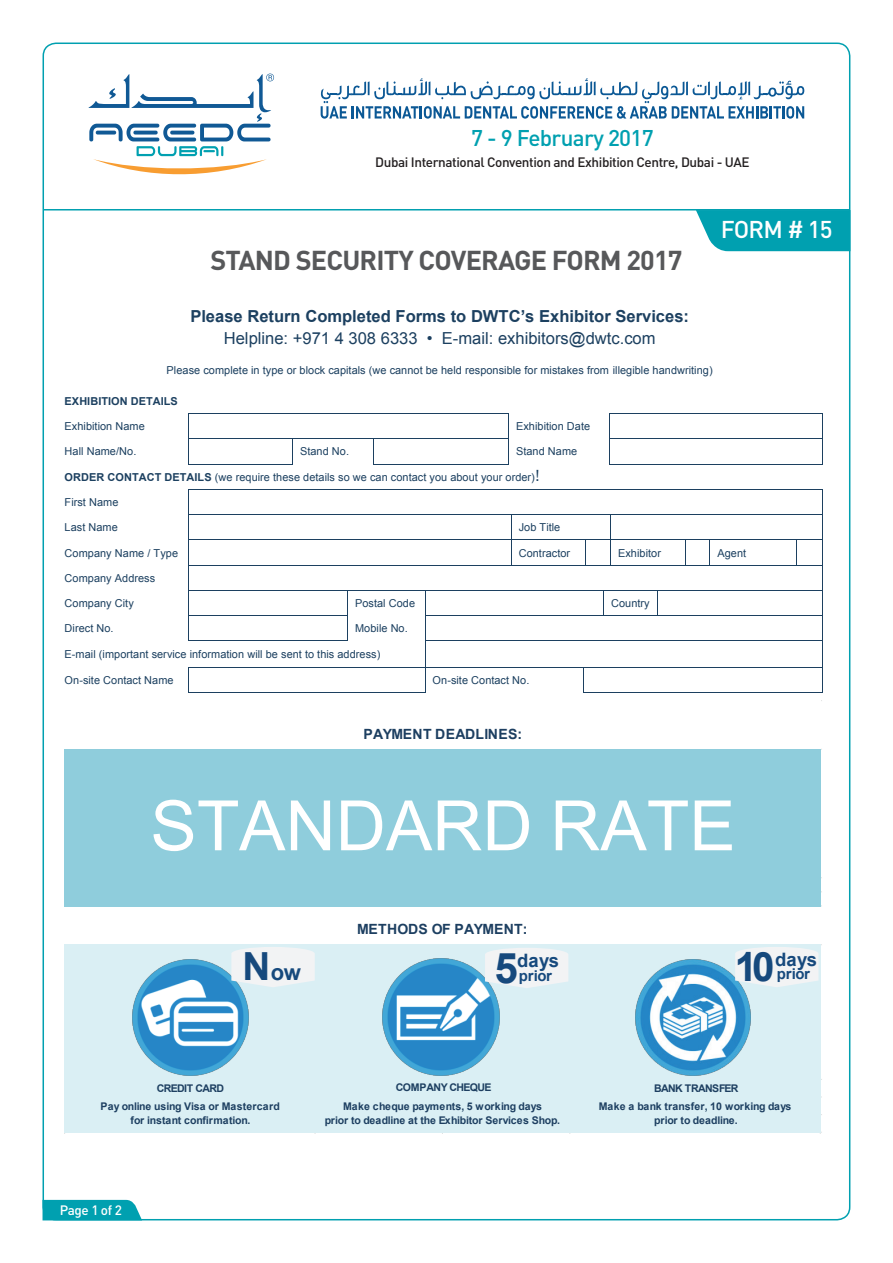
<style>
.page{position:relative;width:893px;height:1263px;background:#fff}
.page>*{position:absolute;margin:0;border:0;box-sizing:border-box;transform-origin:0 0}
.t1{font:69.45px "Arial";color:#fff}
.t2{font:700 42.3px "Arial";color:#16497d}
.t3{font:700 40.5px "Arial";color:#16497d}
.t4{font:700 27px "DIN";letter-spacing:-.03em;color:#57585a}
.t5{font:500 24px "DIN";letter-spacing:-.03em;color:#fff}
.t6{font:500 22.5px "DIN";letter-spacing:-.03em;color:#00a0b0}
.t7{font:700 22.05px "Arial";color:#16497d}
.t8{font:700 18.45px "Arial";letter-spacing:.005em;color:#16497d}
.t9{font:700 16.5px "Arial";color:#1c4060}
.t10{font:16.5px "Arial";color:#1c4060}
.t11{font:700 15px "Arial";letter-spacing:-.02em;color:#16497d}
.t12{font:700 14.1px "Arial";letter-spacing:.02em;color:#1d3f61}
.t13{font:500 13.5px "DIN";letter-spacing:-.03em;color:#231f20}
.t14{font:500 13.5px "DIN";letter-spacing:-.03em;color:#fff}
.t15{font:10.95px "Arial";letter-spacing:.005em;color:#1c4060}
.t16{font:700 10.95px "Arial";letter-spacing:.005em;color:#1c4060}
.t17{font:700 10.5px/14.1px "Arial";color:#1d3f61;text-align:center}
.t18{font:700 10.5px/14.1px "Arial";letter-spacing:-.03em;color:#1d3f61;text-align:center}
.t19{font:700 10.5px "Arial";letter-spacing:-.055em;color:#1d3f61}
.s1{font-weight:700}
.s2{font-family:"Cambria";font-size:16.5px}
.s3{font-size:38.7px}
.s4{font-size:40.5px}
</style>
<div class="page">
<div style="left:43px;top:1200px;width:99px;height:20px;background:#00a0b0"></div>
<svg style="left:89px;top:74px;width:185px;height:101px"></svg>
<svg style="left:321px;top:78px;width:483px;height:41px"></svg>
<hr style="left:44px;top:209px;width:805px;height:1px;background:#00a0b0">
<div style="left:696px;top:210px;width:154px;height:41px;background:#00a0b0"></div>
<hr style="left:189px;top:413px;width:319px;height:1px;background:#1c4060">
<hr style="left:610px;top:413px;width:212px;height:1px;background:#1c4060">
<hr style="left:189px;top:439px;width:103px;height:1px;background:#1c4060">
<hr style="left:293px;top:439px;width:81px;height:1px;background:#1c4060">
<hr style="left:374px;top:439px;width:134px;height:1px;background:#1c4060">
<hr style="left:610px;top:439px;width:212px;height:1px;background:#1c4060">
<svg style="left:188px;top:413px;width:1px;height:52px"></svg>
<hr style="left:189px;top:464px;width:103px;height:1px;background:#1c4060">
<svg style="left:292px;top:439px;width:1px;height:26px"></svg>
<hr style="left:374px;top:464px;width:134px;height:1px;background:#1c4060">
<svg style="left:508px;top:413px;width:1px;height:52px"></svg>
<svg style="left:609px;top:413px;width:1px;height:52px"></svg>
<hr style="left:610px;top:464px;width:212px;height:1px;background:#1c4060">
<svg style="left:822px;top:413px;width:1px;height:52px"></svg>
<hr style="left:189px;top:489px;width:633px;height:1px;background:#1c4060">
<hr style="left:189px;top:514px;width:322px;height:1px;background:#1c4060">
<hr style="left:511px;top:514px;width:99px;height:1px;background:#1c4060">
<hr style="left:611px;top:514px;width:211px;height:1px;background:#1c4060">
<hr style="left:189px;top:540px;width:322px;height:1px;background:#1c4060">
<hr style="left:511px;top:540px;width:74px;height:1px;background:#1c4060">
<hr style="left:611px;top:540px;width:74px;height:1px;background:#1c4060">
<hr style="left:710px;top:540px;width:87px;height:1px;background:#1c4060">
<hr style="left:189px;top:565px;width:322px;height:1px;background:#1c4060">
<svg style="left:511px;top:515px;width:1px;height:50px"></svg>
<hr style="left:511px;top:565px;width:74px;height:1px;background:#1c4060">
<svg style="left:585px;top:514px;width:26px;height:52px"></svg>
<hr style="left:611px;top:565px;width:74px;height:1px;background:#1c4060">
<svg style="left:685px;top:540px;width:25px;height:26px"></svg>
<hr style="left:710px;top:565px;width:87px;height:1px;background:#1c4060">
<hr style="left:189px;top:590px;width:158px;height:1px;background:#1c4060">
<hr style="left:348px;top:590px;width:77px;height:1px;background:#1c4060">
<hr style="left:426px;top:590px;width:177px;height:1px;background:#1c4060">
<hr style="left:604px;top:590px;width:53px;height:1px;background:#1c4060">
<hr style="left:658px;top:590px;width:164px;height:1px;background:#1c4060">
<hr style="left:189px;top:615px;width:158px;height:1px;background:#1c4060">
<hr style="left:426px;top:615px;width:177px;height:1px;background:#1c4060">
<svg style="left:603px;top:590px;width:1px;height:26px"></svg>
<hr style="left:604px;top:615px;width:53px;height:1px;background:#1c4060">
<svg style="left:657px;top:590px;width:1px;height:26px"></svg>
<hr style="left:658px;top:615px;width:164px;height:1px;background:#1c4060">
<svg style="left:188px;top:489px;width:1px;height:152px"></svg>
<hr style="left:189px;top:641px;width:158px;height:1px;background:#1c4060">
<svg style="left:347px;top:590px;width:1px;height:51px"></svg>
<hr style="left:426px;top:641px;width:396px;height:1px;background:#1c4060">
<hr style="left:189px;top:667px;width:236px;height:1px;background:#1c4060">
<hr style="left:426px;top:667px;width:157px;height:1px;background:#1c4060">
<hr style="left:583px;top:667px;width:239px;height:1px;background:#1c4060">
<div style="left:65px;top:749px;width:756px;height:158px;background:#8fcddc"></div>
<div style="left:65px;top:945px;width:756px;height:188px;background:#daeff4"></div>
<img style="left:132px;top:959px;width:117px;height:116px">
<img style="left:382px;top:958px;width:117px;height:117px">
<img style="left:635px;top:959px;width:116px;height:116px">
<svg style="left:735px;top:944px;width:87px;height:43px"></svg>
<svg style="left:231px;top:947px;width:84px;height:40px;background:#edf1f3"></svg>
<svg style="left:485px;top:948px;width:83px;height:40px;background:#edf1f3"></svg>
<svg style="left:188px;top:667px;width:1px;height:26px"></svg>
<hr style="left:189px;top:692px;width:236px;height:1px;background:#1c4060">
<svg style="left:425px;top:590px;width:1px;height:103px"></svg>
<svg style="left:583px;top:668px;width:1px;height:24px"></svg>
<hr style="left:583px;top:692px;width:239px;height:1px;background:#1c4060">
<svg style="left:797px;top:489px;width:26px;height:204px"></svg>
<h3 class="t6" style="left:471px;top:124px;width:184px">7 - 9 February 2017</h3>
<p class="t13" style="left:375px;top:154px;width:376px">Dubai International Convention and Exhibition Centre, Dubai - UAE</p>
<h3 class="t4" style="left:210px;top:243px;width:474px">STAND SECURITY COVERAGE FORM 2017</h3>
<h3 class="t5" style="left:721px;top:214px;width:113px">FORM # 15</h3>
<h3 class="t9" style="left:190px;top:305px;width:500px">Please Return Completed Forms to DWTC’s Exhibitor Services:</h3>
<h3 class="t10" style="left:224px;top:328px;width:433px">Helpline: +971 4 308 6333 • E-mail: exhibitors@dwtc.com</h3>
<p class="t15" style="left:167px;top:363px;width:547px">Please complete in type or block capitals (we cannot be held responsible for mistakes from illegible handwriting)</p>
<p class="t16" style="left:65px;top:394px;width:115px">EXHIBITION DETAILS</p>
<p class="t15" style="left:65px;top:419px;width:82px">Exhibition Name</p>
<p class="t15" style="left:516px;top:419px;width:76px">Exhibition Date</p>
<p class="t15" style="left:65px;top:444px;width:73px">Hall Name/No.</p>
<p class="t15" style="left:300px;top:444px;width:51px">Stand No.</p>
<p class="t15" style="left:516px;top:444px;width:63px">Stand Name</p>
<p class="t15" style="left:65px;top:470px;width:477px"><span class="s1">ORDER CONTACT DETAILS</span> (we require these details so we can contact you about your order)<span class="s2">!</span></p>
<p class="t15" style="left:65px;top:495px;width:55px">First Name</p>
<p class="t15" style="left:65px;top:520px;width:55px">Last Name</p>
<p class="t15" style="left:519px;top:520px;width:43px">Job Title</p>
<p class="t15" style="left:65px;top:545px;width:115px">Company Name / Type</p>
<p class="t15" style="left:519px;top:545px;width:53px">Contractor</p>
<p class="t15" style="left:618px;top:545px;width:44px">Exhibitor</p>
<p class="t15" style="left:717px;top:545px;width:30px">Agent</p>
<p class="t15" style="left:65px;top:571px;width:92px">Company Address</p>
<p class="t15" style="left:65px;top:596px;width:71px">Company City</p>
<p class="t15" style="left:355px;top:596px;width:62px">Postal Code</p>
<p class="t15" style="left:611px;top:596px;width:40px">Country</p>
<p class="t15" style="left:65px;top:621px;width:50px">Direct No.</p>
<p class="t15" style="left:355px;top:621px;width:54px">Mobile No.</p>
<p class="t15" style="left:65px;top:647px;width:317px">E-mail (important service information will be sent to this address)</p>
<p class="t15" style="left:65px;top:673px;width:111px">On-site Contact Name</p>
<p class="t15" style="left:433px;top:673px;width:98px">On-site Contact No.</p>
<p class="t12" style="left:363px;top:724px;width:160px">PAYMENT DEADLINES:</p>
<h1 class="t1" style="left:150px;top:780px;width:587px">STANDARD RATE</h1>
<p class="t12" style="left:357px;top:920px;width:172px">METHODS OF PAYMENT:</p>
<h3 class="t7" style="left:243px;top:957px;width:60px"><span class="s3">N</span>ow</h3>
<h2 class="t2" style="left:494px;top:940px;width:25px">5</h2>
<h3 class="t3" style="left:752px;top:939px;width:24px">0</h3>
<h3 class="t8" style="left:735px;top:947px;width:84px"><span class="s4">1</span> days</h3>
<h3 class="t8" style="left:517px;top:949px;width:43px">days</h3>
<h3 class="t11" style="left:519px;top:965px;width:35px">prior</h3>
<h3 class="t11" style="left:777px;top:963px;width:35px">prior</h3>
<p class="t19" style="left:396px;top:1080px;width:97px">COMPANY CHEQUE</p>
<p class="t19" style="left:157px;top:1081px;width:69px">CREDIT CARD</p>
<p class="t19" style="left:654px;top:1081px;width:86px">BANK TRANSFER</p>
<p class="t17" style="left:101px;top:1100px;width:181px">Pay online using Visa or Mastercard for instant confirmation.</p>
<p class="t18" style="left:325px;top:1100px;width:237px">Make cheque payments, 5 working days<br>prior to deadline at the Exhibitor Services Shop.</p>
<p class="t17" style="left:599px;top:1100px;width:194px">Make a bank transfer, 10 working days prior to deadline.</p>
<p class="t14" style="left:60px;top:1202px;width:63px">Page 1 of 2</p>
</div>
